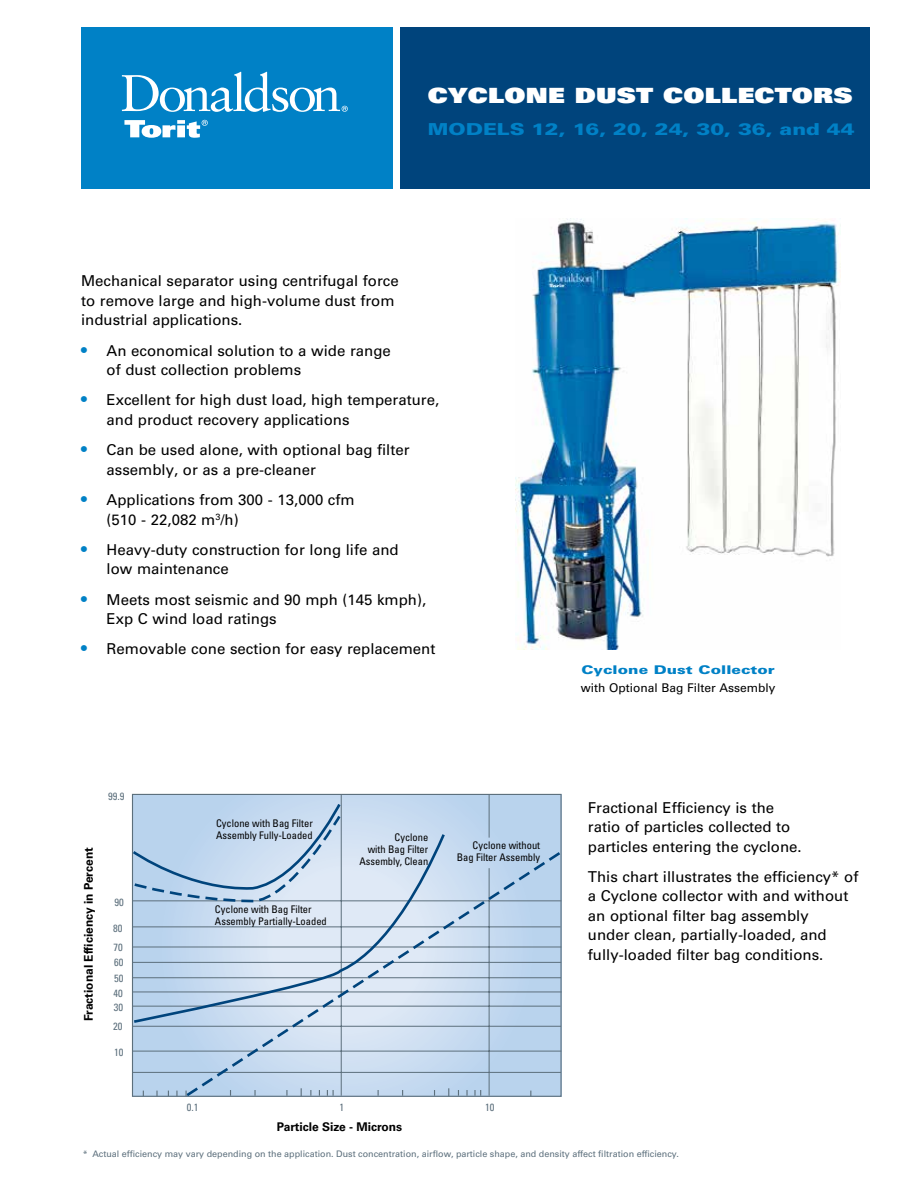
<style>
.page{position:relative;width:918px;height:1188px;background:#fff}
.page>*{position:absolute;margin:0;border:0;box-sizing:border-box;transform-origin:0 0}
.t1{font:21px "Univers LT Std X Black";letter-spacing:.01em;color:#fff;scale:1.26 1}
.t2{font:900 16.5px "Univers LT Std";color:#0081c6;scale:1.26 1}
.t3{font:15px/19.5px "Univers LT Std";color:#000}
.t4{font:700 12px "Univers LT Std";color:#000}
.t5{font:12px "Univers LT Std";color:#000}
.t6{font:900 12px "Univers LT Std";color:#0081c6;scale:1.3 1}
.t7{font:condensed 10.5px/12px "Univers LT Std";color:#000}
.t8{font:condensed 10.5px/19.4px "Univers LT Std";color:#5c6f7c}
.t9{font:9px "Univers LT Std";color:#5c6f7c}
.s1{font-weight:700;font-size:16.5px;color:#0081c6}
</style>
<div class="page">
<div style="left:81px;top:27px;width:311px;height:162px;background:#0081c6"></div>
<div style="left:400px;top:27px;width:469px;height:162px;background:#00447c"></div>
<svg style="left:124px;top:120px;width:84px;height:18px"></svg>
<svg style="left:122px;top:72px;width:226px;height:40px"></svg>
<img style="left:515px;top:219px;width:326px;height:431px">
<div style="left:133px;top:794px;width:428px;height:302px;background:#b9d3ed"></div>
<hr style="left:132px;top:1026px;width:429px;height:1px;background:#5c6f7c">
<hr style="left:132px;top:1051px;width:429px;height:1px;background:#5c6f7c">
<hr style="left:133px;top:1072px;width:428px;height:1px;background:#5c6f7c">
<hr style="left:341px;top:794px;width:1px;height:302px;background:#5c6f7c">
<hr style="left:489px;top:795px;width:1px;height:43px;background:#5c6f7c">
<svg style="left:184px;top:848px;width:378px;height:249px"></svg>
<svg style="left:131px;top:802px;width:316px;height:222px"></svg>
<svg style="left:132px;top:814px;width:210px;height:89px"></svg>
<svg style="left:327px;top:1090px;width:7px;height:6px"></svg>
<svg style="left:254px;top:1090px;width:2px;height:6px"></svg>
<svg style="left:466px;top:1090px;width:2px;height:6px"></svg>
<svg style="left:474px;top:1090px;width:7px;height:6px"></svg>
<h1 class="t1" style="left:428px;top:82px;width:339px">CYCLONE DUST COLLECTORS</h1>
<p class="t2" style="left:428px;top:119px;width:340px">Models 12, 16, 20, 24, 30, 36, and 44</p>
<p class="t3" style="left:81px;top:271px;width:319px">Mechanical separator using centrifugal force to remove large and high-volume dust from industrial applications.</p>
<p class="t3" style="left:107px;top:341px;width:286px;text-indent:-25px"><span class="s1">•</span> An economical solution to a wide range of dust collection problems</p>
<p class="t3" style="left:107px;top:390px;width:334px;text-indent:-25px"><span class="s1">•</span> Excellent for high dust load, high temperature, and product recovery applications</p>
<p class="t3" style="left:107px;top:440px;width:304px;text-indent:-25px"><span class="s1">•</span> Can be used alone, with optional bag filter assembly, or as a pre-cleaner</p>
<p class="t3" style="left:107px;top:490px;width:249px;text-indent:-25px"><span class="s1">•</span> Applications from 300 - 13,000 cfm (510 - 22,082 m<sup>3</sup>/h)</p>
<p class="t3" style="left:107px;top:540px;width:294px;text-indent:-25px"><span class="s1">•</span> Heavy-duty construction for long life and low maintenance</p>
<p class="t3" style="left:107px;top:590px;width:321px;text-indent:-25px"><span class="s1">•</span> Meets most seismic and 90 mph (145 kmph),<br>Exp C wind load ratings</p>
<p class="t3" style="left:81px;top:639px;width:356px"><span class="s1">•</span> Removable cone section for easy replacement</p>
<p class="t8" style="left:108px;top:786px;width:18px">99.9</p>
<p class="t4" style="left:82px;top:1021px;width:175px;rotate:-90deg">Fractional Efficiency in Percent</p>
<p class="t8" style="left:115px;top:892px;width:11px">90</p>
<p class="t8" style="left:113px;top:918px;width:11px">80<br>70</p>
<p class="t8" style="left:114px;top:954px;width:11px;line-height:16.5px">60<br>50</p>
<p class="t8" style="left:113px;top:986px;width:11px;line-height:14.2px">40<br>30</p>
<p class="t8" style="left:113px;top:1017px;width:11px">20</p>
<p class="t8" style="left:114px;top:1042px;width:11px">10</p>
<p class="t7" style="left:216px;top:817px;width:98px">Cyclone with Bag Filter<br>Assembly Fully-Loaded</p>
<p class="t7" style="left:215px;top:903px;width:113px">Cyclone with Bag Filter<br>Assembly Partially-Loaded</p>
<p class="t7" style="left:359px;top:831px;width:71px;text-align:right">Cyclone<br>with Bag Filter<br>Assembly, Clean</p>
<p class="t7" style="left:457px;top:839px;width:85px;text-align:right">Cyclone without<br>Bag Filter Assembly</p>
<p class="t8" style="left:187px;top:1097px;width:13px">0.1</p>
<p class="t8" style="left:339px;top:1097px;width:6px">1</p>
<p class="t8" style="left:485px;top:1097px;width:11px">10</p>
<p class="t4" style="left:277px;top:1120px;width:127px">Particle Size - Microns</p>
<p class="t6" style="left:581px;top:662px;width:150px">Cyclone Dust Collector</p>
<p class="t5" style="left:581px;top:681px;width:196px">with Optional Bag Filter Assembly</p>
<p class="t3" style="left:588px;top:798px;width:215px">Fractional Efficiency is the ratio of particles collected to particles entering the cyclone.</p>
<p class="t3" style="left:588px;top:867px;width:272px">This chart illustrates the efficiency* of a Cyclone collector with and without an optional filter bag assembly<br>under clean, partially-loaded, and fully-loaded filter bag conditions.</p>
<p class="t9" style="left:83px;top:1149px;width:598px">* Actual efficiency may vary depending on the application. Dust concentration, airflow, particle shape, and density affect filtration efficiency.</p>
</div>
